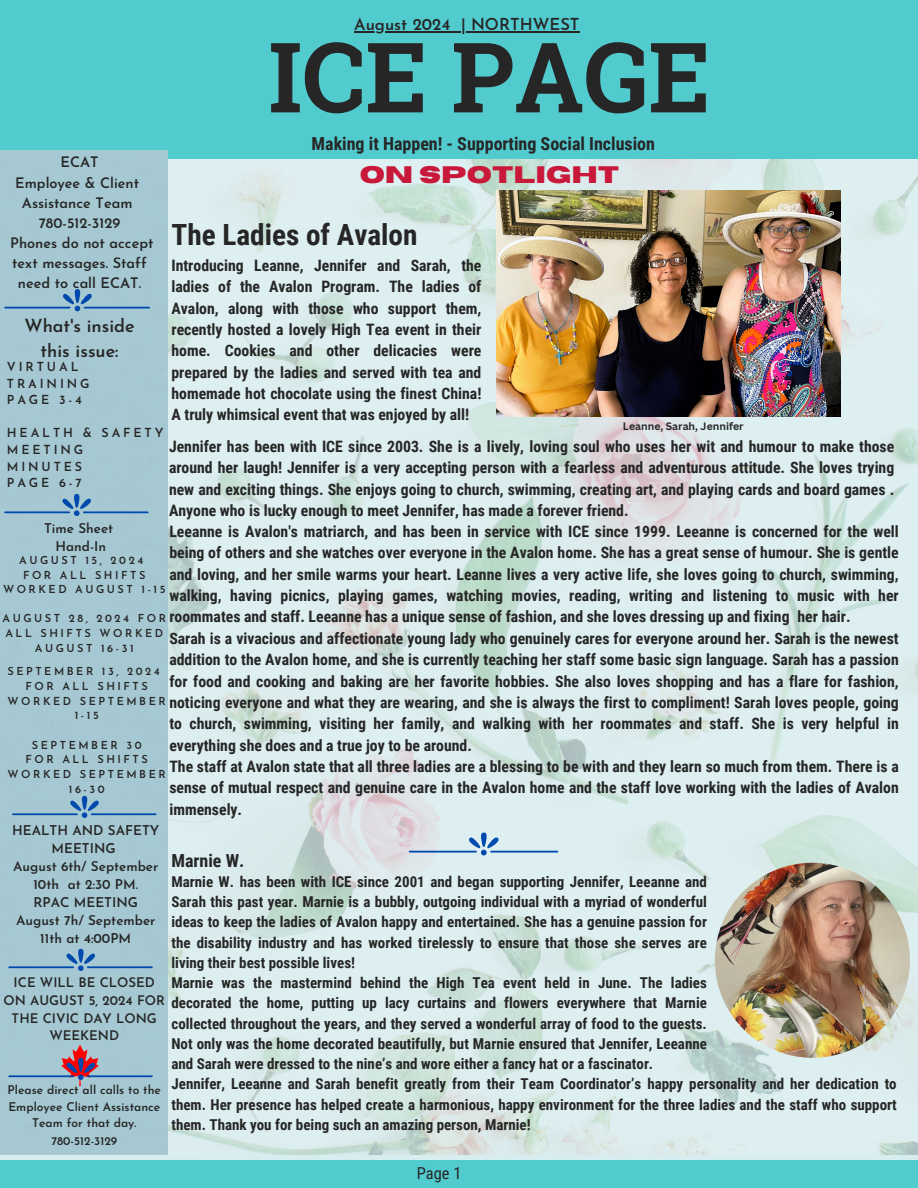
<style>
.page{position:relative;width:918px;height:1188px;background:#fff}
.page>*{position:absolute;margin:0;border:0;box-sizing:border-box;transform-origin:0 0}
.t1{font:700 97.2px "Roboto Slab";color:#262626}
.t2{font:700 29.25px "Roboto Condensed";color:#262626}
.t3{font:700 23.85px "Horizon";color:#c9193b}
.t4{font:700 18px "Roboto Condensed";color:#262626}
.t5{font:600 18px/24.8px "Josefin Sans";color:#262626;text-align:center}
.t6{font:600 16.5px "Josefin Sans";color:#262626}
.t7{font:16.5px "Roboto Condensed";color:#262626}
.t8{font:700 15.75px/21.3px "Roboto Condensed";color:#262626;text-align:justify}
.t9{font:700 15px/20.2px "Roboto Condensed";color:#262626}
.t10{font:600 14.4px "Josefin Sans";color:#262626}
.t11{font:600 13.5px/18px "Josefin Sans";color:#262626;text-align:center}
.t12{font:600 13.2px/17.5px "Josefin Sans";color:#262626;text-align:center}
.t13{font:600 12.45px/16.6px "Josefin Sans";letter-spacing:.23em;color:#262626}
.t14{font:600 12px/16.5px "Josefin Sans";color:#262626;text-align:center}
.t15{font:600 11.7px "Josefin Sans";color:#262626}
.t16{font:600 10.95px/14.7px "Josefin Sans";letter-spacing:.23em;color:#262626;text-align:center}
.t17{font:700 10.5px "Canva Sans";color:#262626}
</style>
<div class="page">
<img style="left:168px;top:158px;width:750px;height:997px">
<div style="left:0;top:1155px;width:918px;height:33px;background:#d8edef"></div>
<div style="left:0;top:0;width:918px;height:158px;background:#52cbcf"></div>
<div style="left:0;top:1160px;width:918px;height:28px;background:#52cbcf"></div>
<svg style="left:469px;top:833px;width:30px;height:22px"></svg>
<hr style="left:409px;top:851px;width:68px;height:2px;background:#004aad">
<hr style="left:490px;top:851px;width:68px;height:2px;background:#004aad">
<img style="left:715px;top:863px;width:195px;height:195px;border-radius:50%">
<div style="left:0;top:150px;width:168px;height:1005px;background:#a5c8d2"></div>
<img style="left:61px;top:1044px;width:39px;height:42px">
<svg style="left:66px;top:1058px;width:29px;height:22px"></svg>
<hr style="left:8px;top:1075px;width:66px;height:2px;background:#004aad">
<hr style="left:87px;top:1075px;width:65px;height:2px;background:#004aad">
<hr style="left:354px;top:31px;width:96px;height:1px;background:#262626">
<hr style="left:461px;top:31px;width:119px;height:1px;background:#262626">
<svg style="left:66px;top:949px;width:29px;height:22px"></svg>
<hr style="left:8px;top:966px;width:66px;height:2px;background:#004aad">
<hr style="left:87px;top:966px;width:65px;height:2px;background:#004aad">
<svg style="left:70px;top:796px;width:29px;height:22px"></svg>
<hr style="left:12px;top:813px;width:66px;height:2px;background:#004aad">
<hr style="left:91px;top:813px;width:65px;height:2px;background:#004aad">
<svg style="left:62px;top:494px;width:29px;height:22px"></svg>
<hr style="left:4px;top:511px;width:66px;height:2px;background:#004aad">
<hr style="left:83px;top:511px;width:65px;height:2px;background:#004aad">
<svg style="left:63px;top:289px;width:29px;height:22px"></svg>
<hr style="left:4px;top:307px;width:67px;height:2px;background:#004aad">
<hr style="left:84px;top:307px;width:66px;height:2px;background:#004aad">
<img style="left:496px;top:190px;width:345px;height:227px">
<h5 class="t6" style="left:354px;top:18px;width:98px">August 2024</h5>
<p class="t6" style="left:461px;top:18px;width:120px">| NORTHWEST</p>
<p class="t1" style="left:269px;top:11px;width:443px">ICE PAGE</p>
<h3 class="t4" style="left:312px;top:134px;width:345px">Making it Happen! - Supporting Social Inclusion</h3>
<p class="t10" style="left:61px;top:157px;width:40px">ECAT</p>
<p class="t10" style="left:15px;top:177px;width:125px">Employee &amp; Client</p>
<p class="t10" style="left:22px;top:197px;width:112px">Assistance Team</p>
<p class="t10" style="left:39px;top:217px;width:83px">780-512-3129</p>
<p class="t10" style="left:10px;top:237px;width:145px">Phones do not accept</p>
<p class="t10" style="left:12px;top:257px;width:136px">text messages. Staff</p>
<p class="t10" style="left:18px;top:277px;width:125px">need to call ECAT.</p>
<p class="t5" style="left:24px;top:315px;width:112px">What's inside this issue:</p>
<p class="t13" style="left:7px;top:359px;width:84px">VIRTUAL<br>TRAINING<br>PAGE 3-4</p>
<p class="t13" style="left:7px;top:426px;width:158px">HEALTH &amp; SAFETY<br>MEETING<br>MINUTES<br>PAGE 6-7</p>
<p class="t11" style="left:44px;top:520px;width:71px">Time Sheet</p>
<p class="t11" style="left:56px;top:538px;width:52px">Hand-In</p>
<h6 class="t16" style="left:19px;top:554px;width:126px">AUGUST 15, 2024</h6>
<p class="t16" style="left:3px;top:568px;width:164px">FOR ALL SHIFTS<br>WORKED AUGUST 1-15</p>
<p class="t16" style="left:2px;top:612px;width:165px">AUGUST 28, 2024 FOR<br>ALL SHIFTS WORKED<br>AUGUST 16-31</p>
<p class="t16" style="left:7px;top:665px;width:154px">SEPTEMBER 13, 2024</p>
<p class="t16" style="left:8px;top:680px;width:160px">FOR ALL SHIFTS<br>WORKED SEPTEMBER<br>1-15</p>
<h2 class="t16" style="left:32px;top:739px;width:111px">SEPTEMBER 30</h2>
<p class="t16" style="left:8px;top:753px;width:160px">FOR ALL SHIFTS<br>WORKED SEPTEMBER<br>16-30</p>
<h5 class="t11" style="left:12px;top:822px;width:149px">HEALTH AND SAFETY<br>MEETING</h5>
<p class="t11" style="left:13px;top:858px;width:147px">August 6th/ September<br>10th at 2:30 PM.</p>
<h5 class="t11" style="left:16px;top:894px;width:141px">RPAC MEETING<br>August 7h/ September<br>11th at 4:00PM</h5>
<p class="t12" style="left:4px;top:975px;width:163px">ICE WILL BE CLOSED<br>ON AUGUST 5, 2024 FOR<br>THE CIVIC DAY LONG<br>WEEKEND</p>
<h3 class="t3" style="left:360px;top:163px;width:261px">ON SPOTLIGHT</h3>
<p class="t2" style="left:171px;top:218px;width:248px">The Ladies of Avalon</p>
<p class="t8" style="left:171px;top:255px;width:311px">Introducing Leanne, Jennifer and Sarah, the ladies of the Avalon Program. The ladies of Avalon, along with those who support them, recently hosted a lovely High Tea event in their home. Cookies and other delicacies were prepared by the ladies and served with tea and homemade hot chocolate using the finest China!<br>A truly whimsical event that was enjoyed by all!</p>
<p class="t8" style="left:169px;top:436px;width:727px">Jennifer has been with ICE since 2003. She is a lively, loving soul who uses her wit and humour to make those around her laugh! Jennifer is a very accepting person with a fearless and adventurous attitude. She loves trying new and exciting things. She enjoys going to church, swimming, creating art, and playing cards and board games .<br>Anyone who is lucky enough to meet Jennifer, has made a forever friend.</p>
<p class="t8" style="left:169px;top:521px;width:731px;text-align:left">Leeanne is Avalon's matriarch, and has been in service with ICE since 1999. Leeanne is concerned for the well being of others and she watches over everyone in the Avalon home. She has a great sense of humour. She is gentle and loving, and her smile warms your heart. Leanne lives a very active life, she loves going to church, swimming, walking, having picnics, playing games, watching movies, reading, writing and listening to music with her roommates and staff. Leeanne has a unique sense of fashion, and she loves dressing up and fixing her hair.<br>Sarah is a vivacious and affectionate young lady who genuinely cares for everyone around her. Sarah is the newest addition to the Avalon home, and she is currently teaching her staff some basic sign language. Sarah has a passion for food and cooking and baking are her favorite hobbies. She also loves shopping and has a flare for fashion, noticing everyone and what they are wearing, and she is always the first to compliment! Sarah loves people, going to church, swimming, visiting her family, and walking with her roommates and staff. She is very helpful in everything she does and a true joy to be around.<br>The staff at Avalon state that all three ladies are a blessing to be with and they learn so much from them. There is a sense of mutual respect and genuine care in the Avalon home and the staff love working with the ladies of Avalon immensely.</p>
<p class="t17" style="left:623px;top:418px;width:122px">Leanne, Sarah, Jennifer</p>
<h6 class="t4" style="left:171px;top:850px;width:74px">Marnie W.</h6>
<h6 class="t9" style="left:171px;top:872px;width:537px">Marnie W. has been with ICE since 2001 and began supporting Jennifer, Leeanne and Sarah this past year. Marnie is a bubbly, outgoing individual with a myriad of wonderful ideas to keep the ladies of Avalon happy and entertained. She has a genuine passion for the disability industry and has worked tirelessly to ensure that those she serves are living their best possible lives!<br>Marnie was the mastermind behind the High Tea event held in June. The ladies decorated the home, putting up lacy curtains and flowers everywhere that Marnie collected throughout the years, and they served a wonderful array of food to the guests.<br>Not only was the home decorated beautifully, but Marnie ensured that Jennifer, Leeanne and Sarah were dressed to the nine’s and wore either a fancy hat or a fascinator.</h6>
<p class="t14" style="left:8px;top:1083px;width:155px">Please direct all calls to the<br>Employee Client Assistance<br>Team for that day.</p>
<p class="t15" style="left:51px;top:1136px;width:67px">780-512-3129</p>
<p class="t9" style="left:171px;top:1074px;width:727px;text-align:justify">Jennifer, Leeanne and Sarah benefit greatly from their Team Coordinator’s happy personality and her dedication to them. Her presence has helped create a harmonious, happy environment for the three ladies and the staff who support them. Thank you for being such an amazing person, Marnie!</p>
<h6 class="t7" style="left:417px;top:1163px;width:46px">Page 1</h6>
</div>
